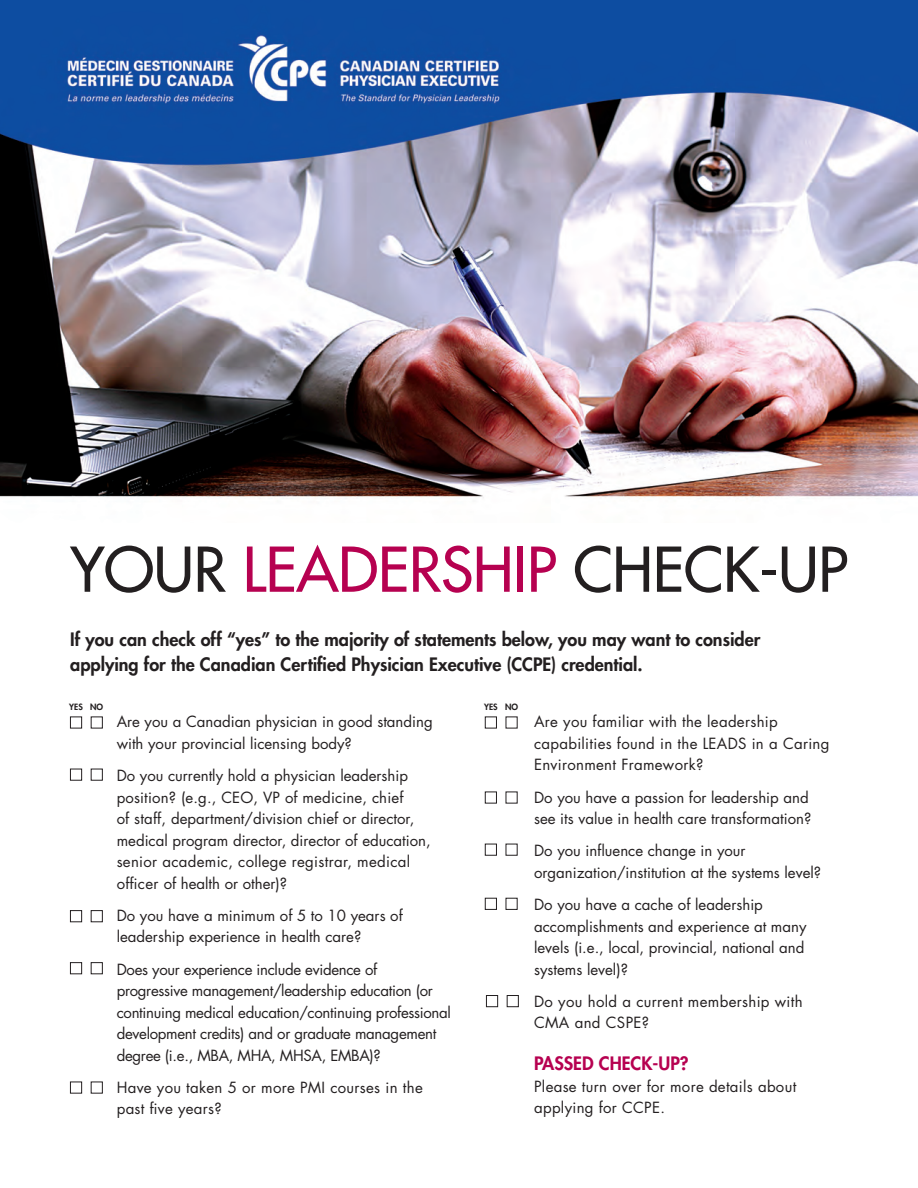
<style>
.page{position:relative;width:918px;height:1188px;background:#fff}
.page>*{position:absolute;margin:0;border:0;box-sizing:border-box;transform-origin:0 0}
.t1{font:60px "Futura";letter-spacing:-.005em;color:#231f20}
.t2{font:800 18px/25.5px "Futura";color:#231f20}
.t3{font:800 18px "Futura";color:#b60150}
.t4{font:15px/21.5px "Futura";color:#231f20}
.t5{font:15px/21.5px "Futura";letter-spacing:.02em;color:#231f20}
.t6{font:15px/21.5px "Futura";letter-spacing:-.02em;color:#231f20}
.t7{font:800 8.4px "Futura";color:#231f20}
.s1{color:#b60150}
</style>
<div class="page">
<img style="left:0;top:0;width:918px;height:499px">
<div style="left:70px;top:717px;width:12px;height:11px;border:1px solid #231f20"></div>
<div style="left:91px;top:717px;width:12px;height:11px;border:1px solid #231f20"></div>
<div style="left:70px;top:769px;width:12px;height:11px;border:1px solid #231f20"></div>
<div style="left:91px;top:769px;width:12px;height:11px;border:1px solid #231f20"></div>
<div style="left:70px;top:910px;width:12px;height:12px;border:1px solid #231f20"></div>
<div style="left:91px;top:910px;width:12px;height:12px;border:1px solid #231f20"></div>
<div style="left:70px;top:962px;width:12px;height:12px;border:1px solid #231f20"></div>
<div style="left:91px;top:962px;width:12px;height:12px;border:1px solid #231f20"></div>
<div style="left:70px;top:1082px;width:12px;height:11px;border:1px solid #231f20"></div>
<div style="left:91px;top:1082px;width:12px;height:11px;border:1px solid #231f20"></div>
<div style="left:485px;top:717px;width:12px;height:11px;border:1px solid #231f20"></div>
<div style="left:485px;top:792px;width:12px;height:11px;border:1px solid #231f20"></div>
<div style="left:485px;top:844px;width:12px;height:11px;border:1px solid #231f20"></div>
<div style="left:485px;top:898px;width:12px;height:12px;border:1px solid #231f20"></div>
<div style="left:506px;top:898px;width:11px;height:12px;border:1px solid #231f20"></div>
<div style="left:486px;top:995px;width:12px;height:12px;border:1px solid #231f20"></div>
<div style="left:507px;top:995px;width:12px;height:12px;border:1px solid #231f20"></div>
<p class="t1" style="left:70px;top:532px;width:779px">YOUR <span class="s1">LEADERSHIP</span> CHECK-UP</p>
<p class="t2" style="left:70px;top:626px;width:692px">If you can check off “yes” to the majority of statements below, you may want to consider applying for the Canadian Certified Physician Executive (CCPE) credential.</p>
<p class="t4" style="left:117px;top:711px;width:318px">Are you a Canadian physician in good standing with your provincial licensing body?</p>
<p class="t4" style="left:117px;top:765px;width:316px">Do you currently hold a physician leadership position? (e.g., CEO, VP of medicine, chief<br>of staff, department/division chief or director, medical program director, director of education, senior academic, college registrar, medical officer of health or other)?</p>
<p class="t4" style="left:117px;top:905px;width:288px">Do you have a minimum of 5 to 10 years of leadership experience in health care?</p>
<p class="t6" style="left:117px;top:958px;width:336px">Does your experience include evidence of progressive management/leadership education (or continuing medical education/continuing professional development credits) and or graduate management degree (i.e., MBA, MHA, MHSA, EMBA)?</p>
<p class="t5" style="left:117px;top:1077px;width:308px">Have you taken 5 or more PMI courses in the past five years?</p>
<p class="t7" style="left:69px;top:702px;width:15px">YES</p>
<p class="t7" style="left:90px;top:702px;width:15px">NO</p>
<p class="t7" style="left:484px;top:702px;width:15px">YES</p>
<p class="t7" style="left:505px;top:702px;width:15px">NO</p>
<p class="t5" style="left:534px;top:711px;width:297px">Are you familiar with the leadership capabilities found in the LEADS in a Caring<br>Environment Framework?</p>
<p class="t4" style="left:534px;top:787px;width:279px">Do you have a passion for leadership and see its value in health care transformation?</p>
<p class="t4" style="left:534px;top:840px;width:289px">Do you influence change in your organization/institution at the systems level?</p>
<p class="t4" style="left:534px;top:894px;width:274px">Do you have a cache of leadership accomplishments and experience at many levels (i.e., local, provincial, national and systems level)?</p>
<p class="t5" style="left:534px;top:991px;width:270px">Do you hold a current membership with<br>CMA and CSPE?</p>
<p class="t3" style="left:534px;top:1052px;width:156px">PASSED CHECK-UP?</p>
<p class="t5" style="left:534px;top:1076px;width:264px">Please turn over for more details about</p>
<p class="t5" style="left:534px;top:1097px;width:132px">applying for CCPE.</p>
</div>
